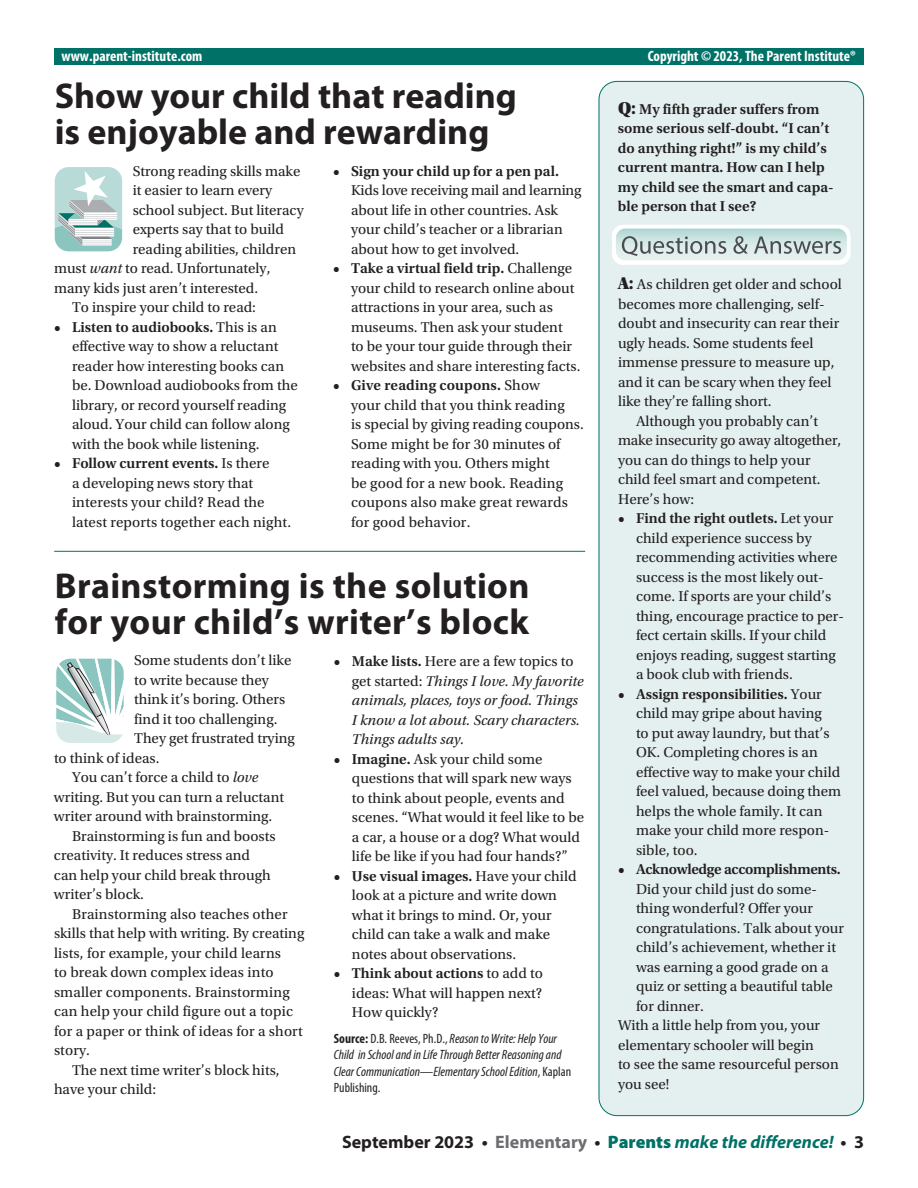
<style>
.page{position:relative;width:918px;height:1188px;background:#fff}
.page>*{position:absolute;margin:0;border:0;box-sizing:border-box;transform-origin:0 0}
.t1{font:700 36px/36px "Myriad Pro";letter-spacing:.01em;color:#231f20}
.t2{font:italic 700 18px "Myriad Pro";color:#007167}
.t3{font:15px/19.5px "Utopia Std";color:#231f20}
.t4{font:600 15px/19.5px "Utopia Std";color:#231f20}
.t5{font:italic 15px/19.5px "Utopia Std";color:#231f20}
.t6{font:700 condensed 15px "Myriad Pro";color:#fff}
.t7{font:600 15px "Utopia Std";letter-spacing:-.02em;color:#231f20}
.t8{font:italic condensed 13.5px/16.5px "Myriad Pro";color:#231f20}
.s1{font-style:italic}
.s2{font-weight:600}
.s3{font-weight:600;font-style:normal}
.s4{font-style:normal}
.s5{font-weight:700;font-style:normal}
.s6{font-family:"Utopia Std Black Headline";font-weight:400;font-size:18px}
.s7{font-family:"Utopia Std Black Headline";font-size:18px}
.s8{font-style:normal;color:#231f20}
.s9{font-style:normal;color:#6c6d70}
.s10{font-weight:900;font-style:normal}
</style>
<div class="page">
<div style="left:599px;top:81px;width:265px;height:1035px;background:#e4f0ef;border-radius:18px"></div>
<hr style="left:54px;top:551px;width:531px;height:1px;background:#007167">
<svg style="left:56px;top:658px;width:68px;height:85px"></svg>
<svg style="left:612px;top:225px;width:238px;height:40px"></svg>
<div style="left:54px;top:49px;width:810px;height:16px;background:#007167"></div>
<svg style="left:54px;top:167px;width:69px;height:85px"></svg>
<p class="t6" style="left:62px;top:46px;width:142px">www.parent-institute.com</p>
<p class="t6" style="left:648px;top:46px;width:210px">Copyright © 2023, The Parent Institute®</p>
<h1 class="t1" style="left:55px;top:77px;width:464px">Show your child that reading is enjoyable and rewarding</h1>
<p class="t3" style="left:133px;top:162px;width:169px">Strong reading skills make</p>
<p class="t3" style="left:133px;top:181px;width:141px">it easier to learn every</p>
<p class="t3" style="left:133px;top:201px;width:173px">school subject. But literacy</p>
<p class="t3" style="left:133px;top:220px;width:153px">experts say that to build</p>
<p class="t3" style="left:133px;top:240px;width:165px">reading abilities, children</p>
<p class="t3" style="left:54px;top:259px;width:218px">must <span class="s1">want</span> to read. Unfortunately,</p>
<p class="t3" style="left:54px;top:279px;width:206px">many kids just aren’t interested.</p>
<p class="t3" style="left:72px;top:298px;width:186px">To inspire your child to read:</p>
<p class="t3" style="left:72px;top:318px;width:227px;text-indent:-18px"><span class="s2">• Listen to audiobooks.</span> This is an effective way to show a reluctant reader how interesting books can be. Download audiobooks from the library, or record yourself reading aloud. Your child can follow along with the book while listening.</p>
<p class="t3" style="left:72px;top:454px;width:221px;text-indent:-18px"><span class="s2">• Follow current events.</span> Is there<br>a developing news story that interests your child? Read the latest reports together each night.</p>
<p class="t4" style="left:333px;top:161px;width:227px">• Sign your child up for a pen pal.</p>
<p class="t3" style="left:351px;top:181px;width:232px">Kids love receiving mail and learning about life in other countries. Ask your child’s teacher or a librarian about how to get involved.</p>
<p class="t3" style="left:351px;top:259px;width:231px;text-indent:-18px"><span class="s2">• Take a virtual field trip.</span> Challenge your child to research online about attractions in your area, such as museums. Then ask your student<br>to be your tour guide through their websites and share interesting facts.</p>
<p class="t3" style="left:351px;top:376px;width:234px;text-indent:-18px"><span class="s2">• Give reading coupons.</span> Show<br>your child that you think reading<br>is special by giving reading coupons.<br>Some might be for 30 minutes of reading with you. Others might<br>be good for a new book. Reading coupons also make great rewards for good behavior.</p>
<h1 class="t1" style="left:55px;top:567px;width:476px">Brainstorming is the solution for your child’s writer’s block</h1>
<p class="t3" style="left:134px;top:651px;width:159px">Some students don’t like</p>
<p class="t3" style="left:134px;top:670px;width:136px">to write because they</p>
<p class="t3" style="left:134px;top:690px;width:153px">think it’s boring. Others</p>
<p class="t3" style="left:134px;top:709px;width:145px">find it too challenging.</p>
<p class="t3" style="left:134px;top:729px;width:162px">They get frustrated trying</p>
<p class="t3" style="left:54px;top:748px;width:107px">to think of ideas.</p>
<p class="t3" style="left:72px;top:768px;width:188px">You can’t force a child to <span class="s1">love</span></p>
<p class="t3" style="left:54px;top:787px;width:232px">writing. But you can turn a reluctant</p>
<p class="t3" style="left:54px;top:807px;width:220px">writer around with brainstorming.</p>
<p class="t3" style="left:72px;top:826px;width:205px">Brainstorming is fun and boosts</p>
<p class="t3" style="left:54px;top:846px;width:198px">creativity. It reduces stress and</p>
<p class="t3" style="left:54px;top:865px;width:218px">can help your child break through</p>
<p class="t3" style="left:54px;top:885px;width:92px">writer’s block.</p>
<p class="t3" style="left:72px;top:904px;width:217px">Brainstorming also teaches other</p>
<p class="t3" style="left:54px;top:924px;width:252px">skills that help with writing. By creating</p>
<p class="t3" style="left:54px;top:943px;width:229px">lists, for example, your child learns</p>
<p class="t3" style="left:54px;top:963px;width:221px">to break down complex ideas into</p>
<p class="t3" style="left:54px;top:982px;width:237px">smaller components. Brainstorming</p>
<p class="t3" style="left:54px;top:1002px;width:241px">can help your child figure out a topic</p>
<p class="t3" style="left:54px;top:1021px;width:250px">for a paper or think of ideas for a short</p>
<p class="t3" style="left:54px;top:1041px;width:38px">story.</p>
<p class="t3" style="left:72px;top:1060px;width:209px">The next time writer’s block hits,</p>
<p class="t3" style="left:54px;top:1080px;width:104px">have your child:</p>
<p class="t5" style="left:352px;top:652px;width:233px;text-indent:-18px"><span class="s3">• Make lists.</span> <span class="s4">Here are a few topics to get started:</span> Things I love. My favorite animals, places, toys or food. Things I know a lot about. Scary characters.<br>Things adults say.</p>
<p class="t3" style="left:352px;top:749px;width:234px;text-indent:-18px"><span class="s2">• Imagine.</span> Ask your child some questions that will spark new ways to think about people, events and scenes. “What would it feel like to be a car, a house or a dog? What would life be like if you had four hands?”</p>
<p class="t3" style="left:352px;top:866px;width:226px;text-indent:-18px"><span class="s2">• Use visual images.</span> Have your child look at a picture and write down what it brings to mind. Or, your child can take a walk and make notes about observations.</p>
<p class="t3" style="left:352px;top:964px;width:192px;text-align:justify;text-indent:-18px"><span class="s2">• Think about actions</span> to add to ideas: What will happen next?<br>How quickly?</p>
<p class="t8" style="left:334px;top:1030px;width:239px"><span class="s5">Source:</span> <span class="s4">D.B. Reeves, Ph.D.,</span> Reason to Write: Help Your Child in School and in Life Through Better Reasoning and Clear Communication—Elementary School Edition<span class="s4">, Kaplan Publishing.</span></p>
<p class="t4" style="left:618px;top:99px;width:217px"><span class="s6">Q:</span> My fifth grader suffers from some serious self-doubt. “I can’t do anything right!” is my child’s current mantra. How can I help my child see the smart and capa&shy;ble person that I see?</p>
<p class="t3" style="left:618px;top:275px;width:225px"><span class="s7">A:</span> As children get older and school</p>
<p class="t3" style="left:618px;top:295px;width:208px">becomes more challenging, self-</p>
<p class="t3" style="left:618px;top:314px;width:223px">doubt and insecurity can rear their</p>
<p class="t3" style="left:618px;top:334px;width:197px">ugly heads. Some students feel</p>
<p class="t3" style="left:618px;top:353px;width:218px">immense pressure to measure up,</p>
<p class="t3" style="left:618px;top:373px;width:215px">and it can be scary when they feel</p>
<p class="t3" style="left:618px;top:392px;width:155px">like they’re falling short.</p>
<p class="t3" style="left:636px;top:412px;width:184px">Although you probably can’t</p>
<p class="t3" style="left:618px;top:431px;width:225px">make insecurity go away altogether,</p>
<p class="t3" style="left:618px;top:451px;width:194px">you can do things to help your</p>
<p class="t3" style="left:618px;top:470px;width:204px">child feel smart and competent.</p>
<p class="t3" style="left:618px;top:490px;width:78px">Here’s how:</p>
<p class="t3" style="left:636px;top:509px;width:210px;text-indent:-18px"><span class="s2">• Find the right outlets.</span> Let your child experience success by recommending activities where success is the most likely out&shy;come. If sports are your child’s thing, encourage practice to per&shy;fect certain skills. If your child enjoys reading, suggest starting a book club with friends.</p>
<p class="t3" style="left:636px;top:685px;width:207px;text-indent:-18px"><span class="s2">• Assign responsibilities.</span> Your child may gripe about having<br>to put away laundry, but that’s<br>OK. Completing chores is an effective way to make your child feel valued, because doing them helps the whole family. It can make your child more respon&shy;sible, too.</p>
<p class="t7" style="left:618px;top:861px;width:224px">• Acknowledge accomplishments.</p>
<p class="t3" style="left:636px;top:880px;width:183px">Did your child just do some-</p>
<p class="t3" style="left:636px;top:899px;width:179px">thing wonderful? Offer your</p>
<p class="t3" style="left:636px;top:919px;width:210px">congratulations. Talk about your</p>
<p class="t3" style="left:636px;top:938px;width:202px">child’s achievement, whether it</p>
<p class="t3" style="left:636px;top:958px;width:194px">was earning a good grade on a</p>
<p class="t3" style="left:636px;top:977px;width:199px">quiz or setting a beautiful table</p>
<p class="t3" style="left:636px;top:997px;width:69px">for dinner.</p>
<p class="t3" style="left:618px;top:1016px;width:204px">With a little help from you, your</p>
<p class="t3" style="left:618px;top:1036px;width:197px">elementary schooler will begin</p>
<p class="t3" style="left:618px;top:1055px;width:222px">to see the same resourceful person</p>
<p class="t3" style="left:618px;top:1075px;width:53px">you see!</p>
<p class="t2" style="left:342px;top:1130px;width:523px"><span class="s8">September 2023 •</span> <span class="s9">Elementary</span> <span class="s8">•</span> <span class="s10">Parents</span> make the difference! <span class="s8">• 3</span></p>
</div>
